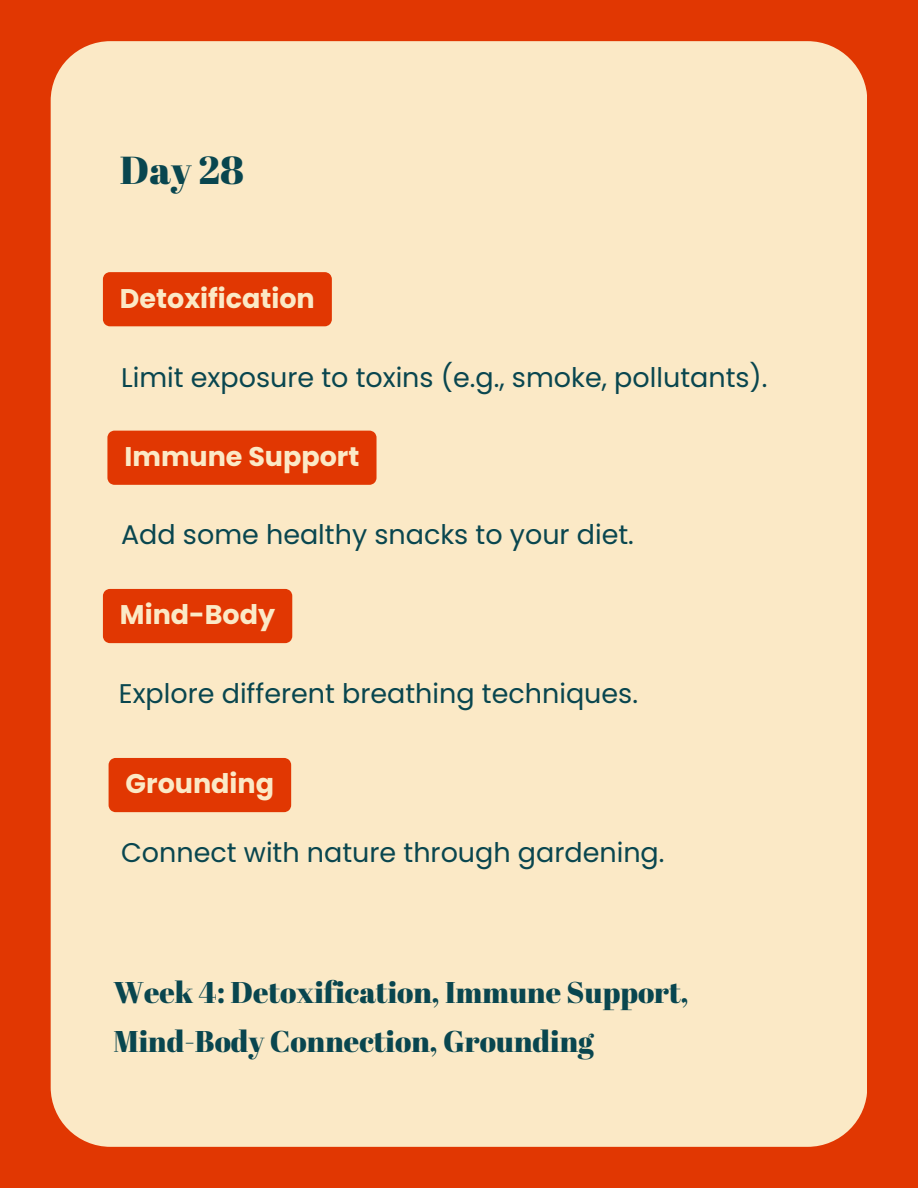
<style>
.page{position:relative;width:918px;height:1188px;background:#e13702}
.page>*{position:absolute;margin:0;border:0;box-sizing:border-box;transform-origin:0 0}
.t1{font:39px "Abril Fatface";color:#09464f}
.t2{font:30px/49.5px "Abril Fatface";color:#09464f}
.t3{font:27px "Poppins";color:#09464f}
.t4{font:700 27px "Poppins";color:#fbe9c6}
</style>
<div class="page">
<div style="left:51px;top:41px;width:816px;height:1106px;background:#fbe9c6;border-radius:60px"></div>
<div style="left:103px;top:272px;width:229px;height:54px;background:#e13702"></div>
<div style="left:107px;top:431px;width:270px;height:54px;background:#e13702"></div>
<div style="left:103px;top:589px;width:189px;height:54px;background:#e13702"></div>
<div style="left:109px;top:758px;width:182px;height:54px;background:#e13702"></div>
<h3 class="t1" style="left:120px;top:143px;width:125px">Day 28</h3>
<h1 class="t4" style="left:120px;top:279px;width:196px">Detoxification</h1>
<h3 class="t3" style="left:121px;top:358px;width:648px">Limit exposure to toxins (e.g., smoke, pollutants).</h3>
<h3 class="t4" style="left:125px;top:438px;width:236px">Immune Support</h3>
<p class="t3" style="left:121px;top:516px;width:514px">Add some healthy snacks to your diet.</p>
<p class="t4" style="left:120px;top:596px;width:157px">Mind-Body</p>
<h3 class="t3" style="left:119px;top:675px;width:521px">Explore different breathing techniques.</h3>
<h2 class="t4" style="left:126px;top:765px;width:150px">Grounding</h2>
<p class="t3" style="left:121px;top:834px;width:545px">Connect with nature through gardening.</p>
<p class="t2" style="left:114px;top:966px;width:577px">Week 4: Detoxification, Immune Support,<br>Mind-Body Connection, Grounding</p>
</div>
